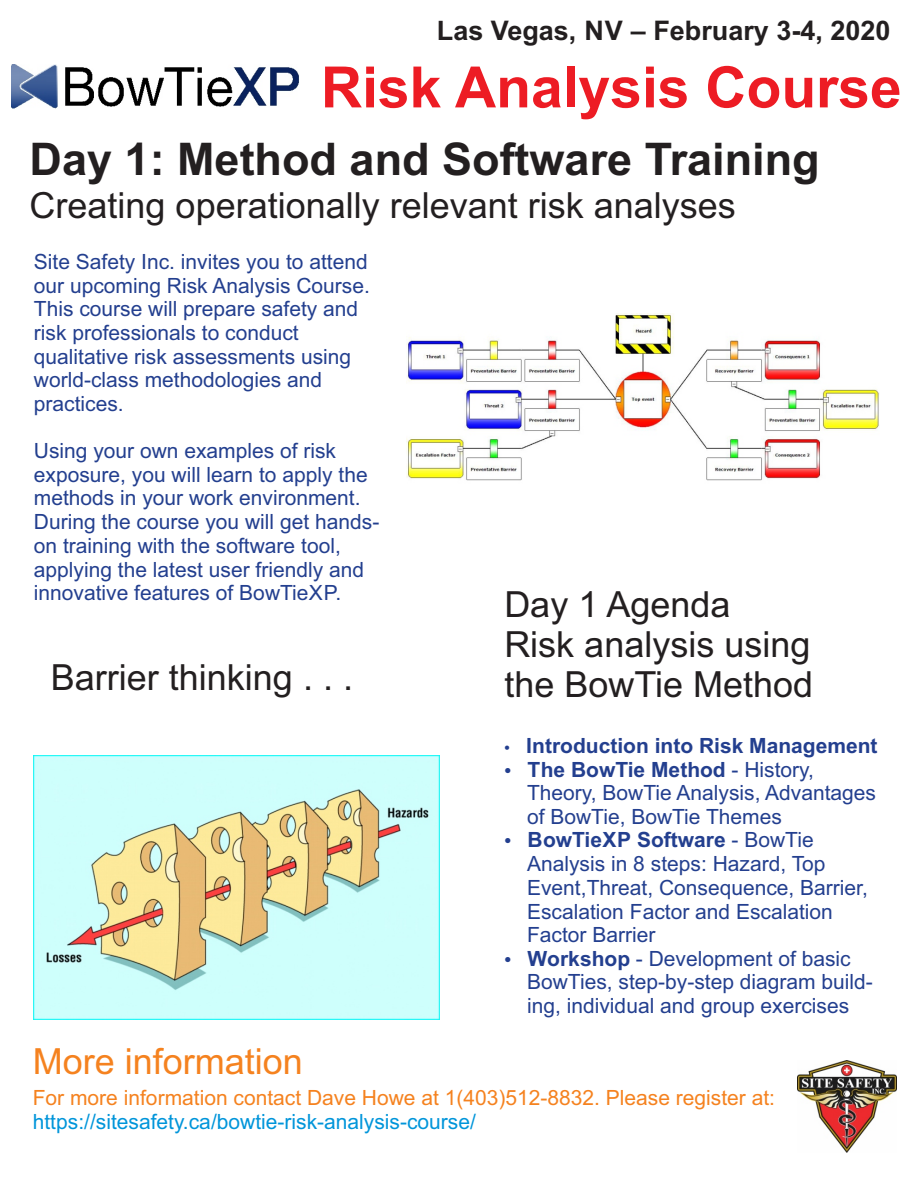
<style>
.page{position:relative;width:918px;height:1188px;background:#fff}
.page>*{position:absolute;margin:0;border:0;box-sizing:border-box;transform-origin:0 0}
.t1{font:700 57px "Arial";color:#ed1c24}
.t2{font:700 45px "Arial";color:#231f20}
.t3{font:36px/40.2px "Arial";color:#231f20}
.t4{font:36px "Arial";color:#f5821f}
.t5{font:700 27px "Arial";color:#231f20}
.t6{font:21px/23.7px "Arial";color:#233f8f}
.t7{font:21px "Arial";color:#f5821f}
.t8{font:21px "Arial";color:#0095da}
.s1{font-weight:700}
</style>
<div class="page">
<img style="left:34px;top:756px;width:405px;height:263px">
<img style="left:798px;top:1061px;width:99px;height:92px">
<img style="left:11px;top:64px;width:289px;height:45px">
<img style="left:406px;top:314px;width:473px;height:167px">
<p class="t5" style="left:437px;top:20px;width:455px">Las Vegas, NV – February 3-4, 2020</p>
<h1 class="t1" style="left:321px;top:66px;width:582px">Risk Analysis Course</h1>
<h2 class="t2" style="left:30px;top:143px;width:792px">Day 1: Method and Software Training</h2>
<h3 class="t3" style="left:30px;top:188px;width:708px">Creating operationally relevant risk analyses</h3>
<p class="t6" style="left:34px;top:252px;width:338px">Site Safety Inc. invites you to attend our upcoming Risk Analysis Course.<br>This course will prepare safety and risk professionals to conduct qualitative risk assessments using world-class methodologies and practices.</p>
<p class="t6" style="left:34px;top:441px;width:347px">Using your own examples of risk exposure, you will learn to apply the methods in your work environment.<br>During the course you will get hands&shy;on training with the software tool, applying the latest user friendly and innovative features of BowTieXP.</p>
<h3 class="t3" style="left:504px;top:588px;width:310px">Day 1 Agenda<br>Risk analysis using the BowTie Method</h3>
<h3 class="t3" style="left:51px;top:661px;width:304px">Barrier thinking . . .</h3>
<p class="t6" style="left:526px;top:736px;width:353px"><span class="s1">Introduction into Risk Management<br>The BowTie Method</span> - History,<br>Theory, BowTie Analysis, Advantages of BowTie, BowTie Themes<br><span class="s1">BowTieXP Software</span> - BowTie<br>Analysis in 8 steps: Hazard, Top<br>Event,Threat, Consequence, Barrier,<br>Escalation Factor and Escalation<br>Factor Barrier<br><span class="s1">Workshop</span> - Development of basic<br>BowTies, step-by-step diagram build&shy;ing, individual and group exercises</p>
<h3 class="t4" style="left:33px;top:1048px;width:272px">More information</h3>
<p class="t7" style="left:33px;top:1090px;width:744px">For more information contact Dave Howe at 1(403)512-8832. Please register at:</p>
<p class="t8" style="left:33px;top:1114px;width:445px">https://sitesafety.ca/bowtie-risk-analysis-course/</p>
</div>
